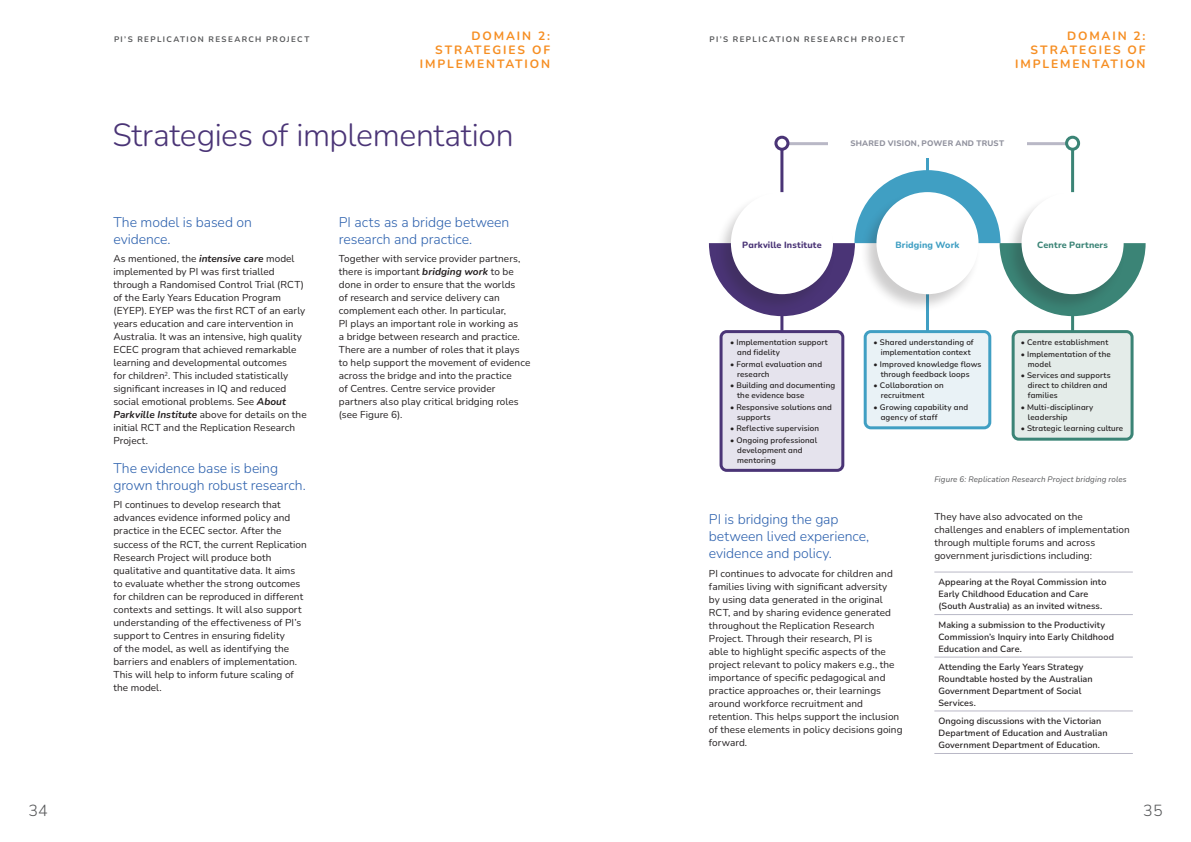
<style>
.page{position:relative;width:1191px;height:842px;background:#fff}
.page>*{position:absolute;margin:0;border:0;box-sizing:border-box;transform-origin:0 0}
.HEADER_DOM__2{font:300 32px "Nunito";letter-spacing:-.01em;color:#4a3476}
.t1{font:300 16px "Nunito";color:#57585a}
.SUBHEADER_D2{font:300 14px/17px "Nunito";letter-spacing:-.005em;color:#2e62ae}
.CHAPTER{font:700 12px "Nunito";letter-spacing:.155em;color:#f68e22}
.COPY{font:10px/13px "Nunito";letter-spacing:.005em;color:#231f20}
.LIST_COPY{font:600 9px/12px "Nunito";letter-spacing:.01em;color:#231f20}
.CAPTION{font:800 9px "Nunito";letter-spacing:.015em;color:#4a3476}
.CAPTION-2{font:800 9px "Nunito";letter-spacing:.015em;color:#3b8476}
.CAPTION-3{font:800 9px "Nunito";letter-spacing:.015em;color:#409fc3}
.CAPTION-4{font:600 8px/10px "Nunito";letter-spacing:.015em;color:#231f20}
.t2{font:700 8px "Nunito";letter-spacing:.175em;color:#57585a}
.CAPTION-5{font:italic 8px "Nunito";letter-spacing:.015em;color:#57585a}
.CAPTION-6{font:800 8px "Nunito";letter-spacing:.025em;color:#91929e}
.s1{font-weight:700;font-style:italic}
</style>
<div class="page">
<hr style="left:926px;top:142px;width:3px;height:47px;background:#409fc3">
<hr style="left:926px;top:294px;width:3px;height:40px;background:#409fc3">
<hr style="left:787px;top:142px;width:280px;height:3px;background:#b9b8c6">
<div style="left:828px;top:127px;width:198px;height:31px;background:#fff"></div>
<hr style="left:780px;top:149px;width:3px;height:45px;background:#4a3476">
<div style="left:774px;top:136px;width:15px;height:15px;border:3px solid #4a3476;border-radius:50%"></div>
<hr style="left:1071px;top:149px;width:3px;height:45px;background:#3b8476">
<div style="left:1065px;top:136px;width:15px;height:15px;border:3px solid #3b8476;border-radius:50%"></div>
<svg style="left:709px;top:170px;width:436px;height:146px"></svg>
<hr style="left:934px;top:572px;width:198px;height:1px;background:#b9b8c6">
<hr style="left:934px;top:614px;width:198px;height:1px;background:#b9b8c6">
<hr style="left:934px;top:657px;width:198px;height:1px;background:#b9b8c6">
<hr style="left:934px;top:711px;width:198px;height:1px;background:#b9b8c6">
<hr style="left:934px;top:753px;width:198px;height:1px;background:#b9b8c6">
<hr style="left:780px;top:313px;width:3px;height:21px;background:#4a3476">
<hr style="left:1071px;top:313px;width:3px;height:21px;background:#3b8476">
<div style="left:1005px;top:192px;width:121px;height:120px;background:#231f20;opacity:.22"></div>
<div style="left:1021px;top:192px;width:102px;height:102px;background:#fff;border-radius:50%"></div>
<div style="left:714px;top:192px;width:121px;height:120px;background:#231f20;opacity:.22"></div>
<div style="left:731px;top:192px;width:102px;height:102px;background:#fff;border-radius:50%"></div>
<div style="left:721px;top:332px;width:122px;height:138px;background:#e5e3ed;border-radius:6px"></div>
<div style="left:719px;top:330px;width:125px;height:142px;border:3px solid #4a3476;border-radius:6px"></div>
<div style="left:1013px;top:332px;width:119px;height:107px;background:#e4ece9;border-radius:6px"></div>
<div style="left:1011px;top:330px;width:122px;height:111px;border:3px solid #3b8476;border-radius:6px"></div>
<div style="left:865px;top:332px;width:124px;height:96px;background:#e9f2f6;border-radius:6px"></div>
<div style="left:863px;top:330px;width:128px;height:99px;border:3px solid #409fc3;border-radius:6px"></div>
<div style="left:860px;top:192px;width:121px;height:120px;background:#231f20;opacity:.22"></div>
<div style="left:876px;top:192px;width:102px;height:102px;background:#fff;border-radius:50%"></div>
<p class="t2" style="left:114px;top:34px;width:197px">PI’S REPLICATION RESEARCH PROJECT</p>
<p class="CHAPTER" style="left:471px;top:28px;width:80px">DOMAIN 2:</p>
<p class="t2" style="left:709px;top:34px;width:197px">PI’S REPLICATION RESEARCH PROJECT</p>
<p class="CHAPTER" style="left:435px;top:42px;width:116px">STRATEGIES OF</p>
<p class="CHAPTER" style="left:420px;top:56px;width:132px">IMPLEMENTATION</p>
<p class="CHAPTER" style="left:1067px;top:28px;width:80px">DOMAIN 2:</p>
<p class="CHAPTER" style="left:1030px;top:42px;width:116px">STRATEGIES OF</p>
<p class="CHAPTER" style="left:1015px;top:56px;width:132px">IMPLEMENTATION</p>
<p class="HEADER_DOM__2" style="left:112px;top:112px;width:402px">Strategies of implementation</p>
<p class="CAPTION-6" style="left:850px;top:138px;width:155px">SHARED VISION, POWER AND TRUST</p>
<p class="SUBHEADER_D2" style="left:113px;top:213px;width:140px">The model is based on evidence.</p>
<p class="COPY" style="left:113px;top:252px;width:195px">As mentioned, the <span class="s1">intensive care</span> model implemented by PI was first trialled through a Randomised Control Trial (RCT) of the Early Years Education Program (EYEP). EYEP was the first RCT of an early years education and care intervention in Australia. It was an intensive, high quality ECEC program that achieved remarkable learning and developmental outcomes<br>for children<sup>2</sup>. This included statistically significant increases in IQ and reduced social emotional problems. See <span class="s1">About Parkville Institute</span> above for details on the initial RCT and the Replication Research Project.</p>
<p class="SUBHEADER_D2" style="left:113px;top:459px;width:194px">The evidence base is being grown through robust research.</p>
<p class="COPY" style="left:113px;top:498px;width:195px">PI continues to develop research that advances evidence informed policy and practice in the ECEC sector. After the success of the RCT, the current Replication Research Project will produce both qualitative and quantitative data. It aims to evaluate whether the strong outcomes for children can be reproduced in different contexts and settings. It will also support understanding of the effectiveness of PI’s support to Centres in ensuring fidelity<br>of the model, as well as identifying the barriers and enablers of implementation.<br>This will help to inform future scaling of the model.</p>
<p class="SUBHEADER_D2" style="left:339px;top:213px;width:172px">PI acts as a bridge between research and practice.</p>
<p class="COPY" style="left:339px;top:252px;width:193px">Together with service provider partners, there is important <span class="s1">bridging work</span> to be done in order to ensure that the worlds<br>of research and service delivery can complement each other. In particular,<br>PI plays an important role in working as<br>a bridge between research and practice.<br>There are a number of roles that it plays to help support the movement of evidence across the bridge and into the practice<br>of Centres. Centre service provider partners also play critical bridging roles (see Figure 6).</p>
<p class="CAPTION" style="left:742px;top:238px;width:81px">Parkville Institute</p>
<p class="CAPTION-3" style="left:895px;top:238px;width:66px">Bridging Work</p>
<p class="CAPTION-2" style="left:1037px;top:238px;width:72px">Centre Partners</p>
<p class="CAPTION-4" style="left:737px;top:337px;width:92px;text-indent:-7px">• Implementation support and fidelity</p>
<p class="CAPTION-4" style="left:737px;top:359px;width:86px;text-indent:-7px">• Formal evaluation and research</p>
<p class="CAPTION-4" style="left:737px;top:380px;width:99px;text-indent:-7px">• Building and documenting the evidence base</p>
<p class="CAPTION-4" style="left:737px;top:402px;width:96px;text-indent:-7px">• Responsive solutions and supports</p>
<p class="CAPTION-4" style="left:730px;top:423px;width:90px">• Reflective supervision</p>
<p class="CAPTION-4" style="left:737px;top:434px;width:81px;text-indent:-7px">• Ongoing professional development and mentoring</p>
<p class="CAPTION-4" style="left:873px;top:337px;width:102px;text-align:center">• Shared understanding of implementation context</p>
<p class="CAPTION-4" style="left:880px;top:359px;width:102px;text-indent:-7px">• Improved knowledge flows through feedback loops</p>
<p class="CAPTION-4" style="left:880px;top:380px;width:64px;text-indent:-7px">• Collaboration on recruitment</p>
<p class="CAPTION-4" style="left:880px;top:402px;width:89px;text-indent:-7px">• Growing capability and agency of staff</p>
<p class="CAPTION-4" style="left:1020px;top:337px;width:89px">• Centre establishment</p>
<p class="CAPTION-4" style="left:1027px;top:349px;width:84px;text-indent:-7px">• Implementation of the model</p>
<p class="CAPTION-4" style="left:1027px;top:370px;width:84px;text-indent:-7px">• Services and supports direct to children and families</p>
<p class="CAPTION-4" style="left:1027px;top:402px;width:67px;text-indent:-7px">• Multi-disciplinary leadership</p>
<p class="CAPTION-4" style="left:1020px;top:423px;width:104px">• Strategic learning culture</p>
<p class="CAPTION-5" style="left:934px;top:474px;width:194px">Figure 6: Replication Research Project bridging roles</p>
<p class="SUBHEADER_D2" style="left:709px;top:511px;width:162px">PI is bridging the gap between lived experience, evidence and policy.</p>
<p class="COPY" style="left:709px;top:567px;width:195px">PI continues to advocate for children and families living with significant adversity<br>by using data generated in the original RCT, and by sharing evidence generated throughout the Replication Research Project. Through their research, PI is<br>able to highlight specific aspects of the project relevant to policy makers e.g., the importance of specific pedagogical and practice approaches or, their learnings around workforce recruitment and retention. This helps support the inclusion of these elements in policy decisions going forward.</p>
<p class="COPY" style="left:934px;top:510px;width:197px">They have also advocated on the challenges and enablers of implementation through multiple forums and across government jurisdictions including:</p>
<p class="LIST_COPY" style="left:938px;top:576px;width:169px">Appearing at the Royal Commission into<br>Early Childhood Education and Care (South Australia) as an invited witness.</p>
<p class="LIST_COPY" style="left:938px;top:618px;width:177px">Making a submission to the Productivity<br>Commission’s Inquiry into Early Childhood<br>Education and Care.</p>
<p class="LIST_COPY" style="left:938px;top:661px;width:156px">Attending the Early Years Strategy<br>Roundtable hosted by the Australian<br>Government Department of Social<br>Services.</p>
<p class="LIST_COPY" style="left:938px;top:715px;width:171px">Ongoing discussions with the Victorian<br>Department of Education and Australian<br>Government Department of Education.</p>
<h2 class="t1" style="left:28px;top:800px;width:21px">34</h2>
<h2 class="t1" style="left:1143px;top:800px;width:21px">35</h2>
</div>
